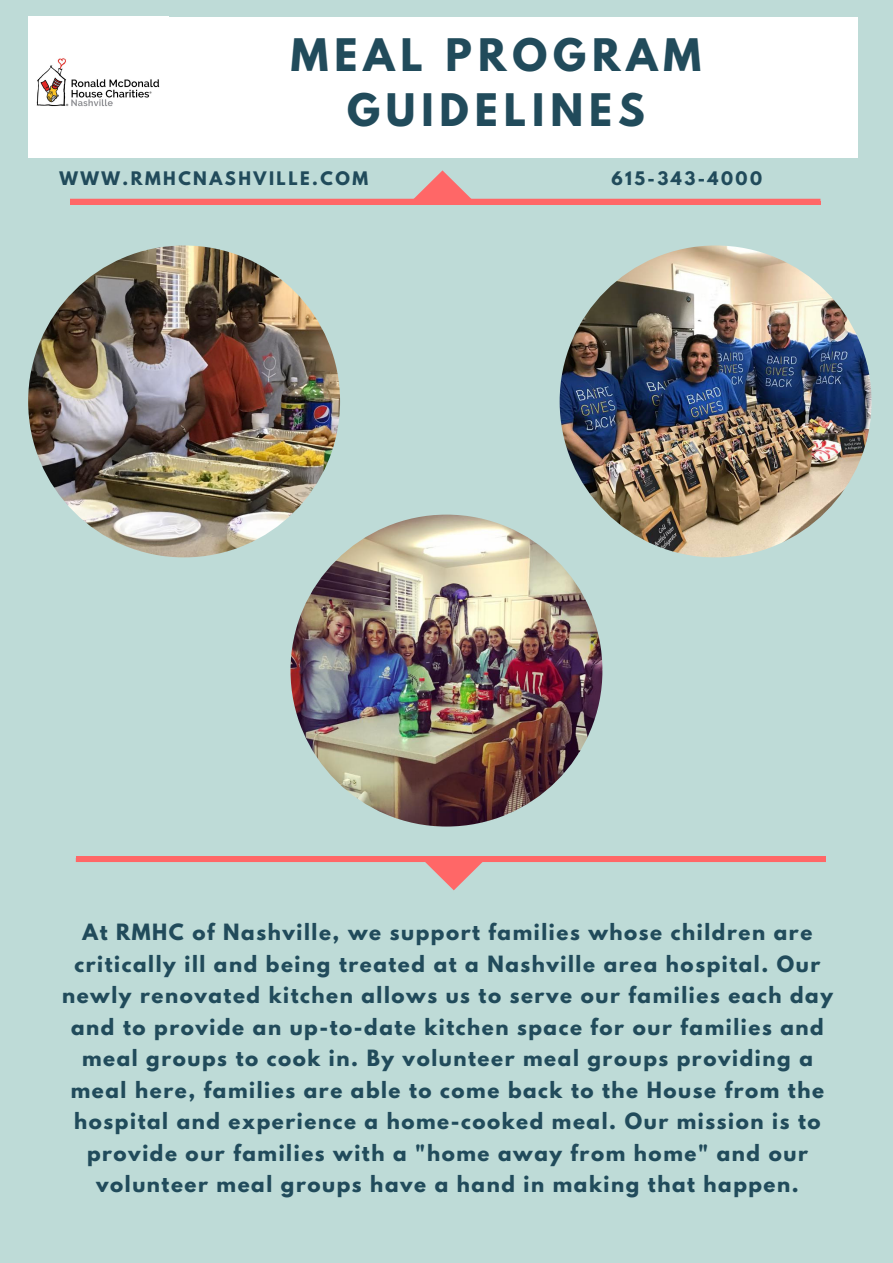
<style>
.page{position:relative;width:893px;height:1263px;background:#bedbd7}
.page>*{position:absolute;margin:0;border:0;box-sizing:border-box;transform-origin:0 0}
.t1{font:700 39.75px/55.2px "League Spartan";letter-spacing:.15em;color:#214b5b;text-align:center}
.t2{font:700 19.8px/31.5px "League Spartan";letter-spacing:.08em;color:#214b5b;text-align:center}
.t3{font:700 16.5px "League Spartan";letter-spacing:.15em;color:#214b5b}
</style>
<div class="page">
<svg style="left:71px;top:170px;width:749px;height:31px"></svg>
<hr style="left:71px;top:201px;width:749px;height:4px;background:#ff6767">
<svg style="left:76px;top:859px;width:749px;height:31px"></svg>
<hr style="left:76px;top:856px;width:749px;height:3px;background:#ff6767">
<div style="left:28px;top:17px;width:830px;height:141px;background:#fff"></div>
<img style="left:36px;top:58px;width:124px;height:49px">
<img style="left:291px;top:515px;width:311px;height:311px;border-radius:50%">
<img style="left:28px;top:246px;width:312px;height:311px;border-radius:50%">
<img style="left:560px;top:246px;width:311px;height:311px;border-radius:50%">
<h1 class="t1" style="left:291px;top:32px;width:412px">MEAL PROGRAM<br>GUIDELINES</h1>
<p class="t3" style="left:60px;top:170px;width:310px">WWW.RMHCNASHVILLE.COM</p>
<p class="t3" style="left:611px;top:170px;width:152px">615-343-4000</p>
<p class="t2" style="left:62px;top:919px;width:772px">At RMHC of Nashville, we support families whose children are critically ill and being treated at a Nashville area hospital. Our newly renovated kitchen allows us to serve our families each day and to provide an up-to-date kitchen space for our families and meal groups to cook in. By volunteer meal groups providing a meal here, families are able to come back to the House from the hospital and experience a home-cooked meal. Our mission is to provide our families with a "home away from home" and our volunteer meal groups have a hand in making that happen.</p>
</div>
